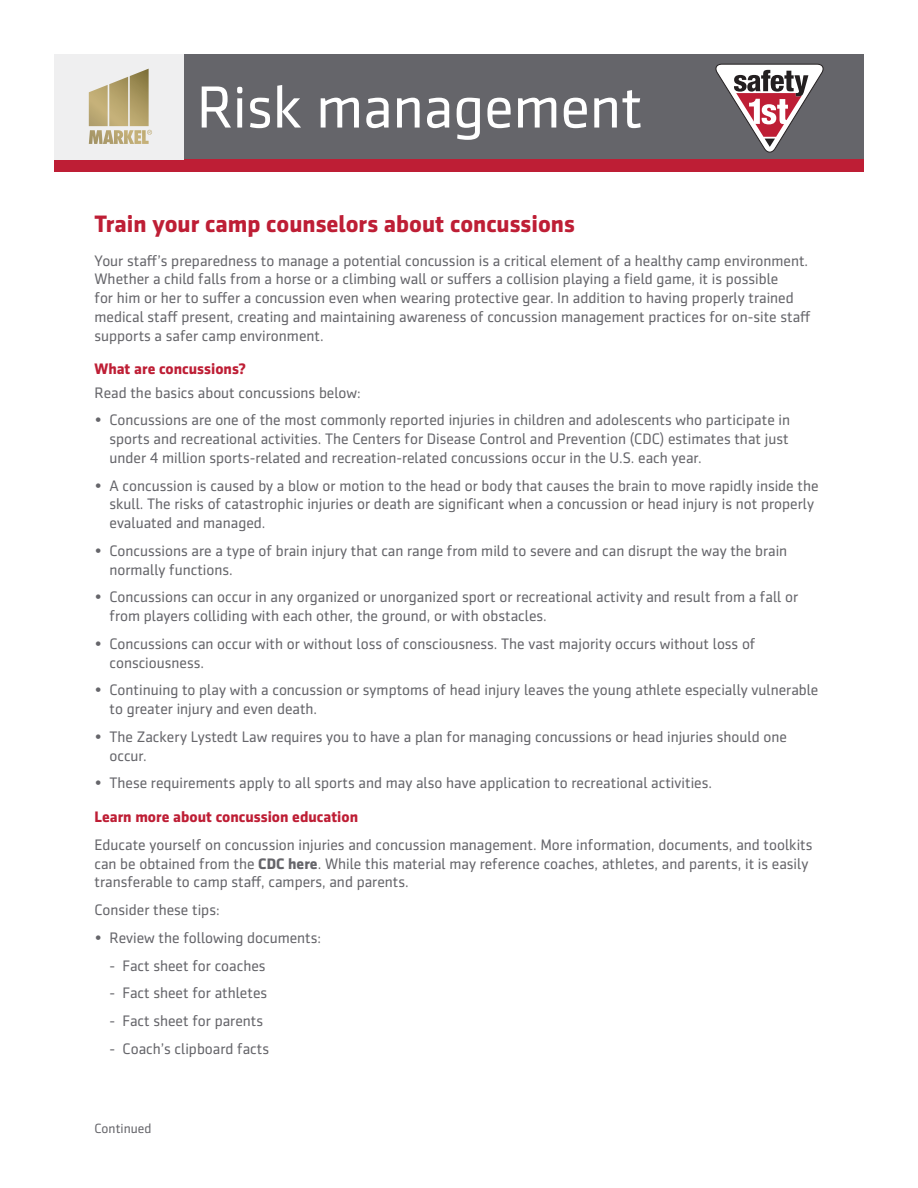
<style>
.page{position:relative;width:918px;height:1188px;background:#fff}
.page>*{position:absolute;margin:0;border:0;box-sizing:border-box;transform-origin:0 0}
.t1{font:60px "Sentico Sans DT";color:#fff}
.t2{font:700 24px "Sentico Sans DT";color:#be1e35}
.t3{font:15.3px/18.8px "Sentico Sans DT";color:#65656a}
.t4{font:700 15.3px "Sentico Sans DT";color:#be1e35}
.t5{font:13.5px "Sentico Sans DT";color:#65656a}
.s1{font-weight:700}
</style>
<div class="page">
<div style="left:182px;top:54px;width:682px;height:105px;background:#65656a"></div>
<div style="left:54px;top:159px;width:810px;height:13px;background:#be1e35"></div>
<div style="left:54px;top:54px;width:129px;height:105px;background:#efeff0"></div>
<svg style="left:89px;top:69px;width:63px;height:75px"></svg>
<svg style="left:716px;top:64px;width:108px;height:89px"></svg>
<p class="t1" style="left:197px;top:74px;width:447px">Risk management</p>
<p class="t2" style="left:94px;top:210px;width:482px">Train your camp counselors about concussions</p>
<p class="t3" style="left:94px;top:251px;width:718px">Your staff’s preparedness to manage a potential concussion is a critical element of a healthy camp environment.<br>Whether a child falls from a horse or a climbing wall or suffers a collision playing a field game, it is possible<br>for him or her to suffer a concussion even when wearing protective gear. In addition to having properly trained medical staff present, creating and maintaining awareness of concussion management practices for on-site staff supports a safer camp environment.</p>
<p class="t4" style="left:94px;top:360px;width:153px">What are concussions?</p>
<p class="t3" style="left:94px;top:383px;width:268px">Read the basics about concussions below:</p>
<p class="t3" style="left:110px;top:411px;width:682px;text-align:justify;text-indent:-15px">• Concussions are one of the most commonly reported injuries in children and adolescents who participate in sports and recreational activities. The Centers for Disease Control and Prevention (CDC) estimates that just under 4 million sports-related and recreation-related concussions occur in the U.S. each year.</p>
<p class="t3" style="left:110px;top:476px;width:711px;text-indent:-15px">• A concussion is caused by a blow or motion to the head or body that causes the brain to move rapidly inside the skull. The risks of catastrophic injuries or death are significant when a concussion or head injury is not properly evaluated and managed.</p>
<p class="t3" style="left:110px;top:541px;width:679px;text-indent:-15px">• Concussions are a type of brain injury that can range from mild to severe and can disrupt the way the brain normally functions.</p>
<p class="t3" style="left:110px;top:588px;width:690px;text-indent:-15px">• Concussions can occur in any organized or unorganized sport or recreational activity and result from a fall or from players colliding with each other, the ground, or with obstacles.</p>
<p class="t3" style="left:110px;top:634px;width:648px;text-indent:-15px">• Concussions can occur with or without loss of consciousness. The vast majority occurs without loss of consciousness.</p>
<p class="t3" style="left:110px;top:681px;width:710px;text-indent:-15px">• Continuing to play with a concussion or symptoms of head injury leaves the young athlete especially vulnerable to greater injury and even death.</p>
<p class="t3" style="left:110px;top:727px;width:679px;text-indent:-15px">• The Zackery Lystedt Law requires you to have a plan for managing concussions or head injuries should one occur.</p>
<p class="t3" style="left:94px;top:774px;width:619px">• These requirements apply to all sports and may also have application to recreational activities.</p>
<p class="t4" style="left:94px;top:808px;width:265px">Learn more about concussion education</p>
<p class="t3" style="left:94px;top:835px;width:720px">Educate yourself on concussion injuries and concussion management. More information, documents, and toolkits can be obtained from the <span class="s1">CDC here</span>. While this material may reference coaches, athletes, and parents, it is easily transferable to camp staff, campers, and parents.</p>
<p class="t3" style="left:94px;top:901px;width:127px">Consider these tips:</p>
<p class="t3" style="left:94px;top:928px;width:228px">• Review the following documents:</p>
<p class="t3" style="left:110px;top:956px;width:158px">- Fact sheet for coaches</p>
<p class="t3" style="left:110px;top:984px;width:159px">- Fact sheet for athletes</p>
<p class="t3" style="left:110px;top:1012px;width:155px">- Fact sheet for parents</p>
<p class="t3" style="left:110px;top:1039px;width:161px">- Coach’s clipboard facts</p>
<p class="t5" style="left:94px;top:1121px;width:58px">Continued</p>
</div>
